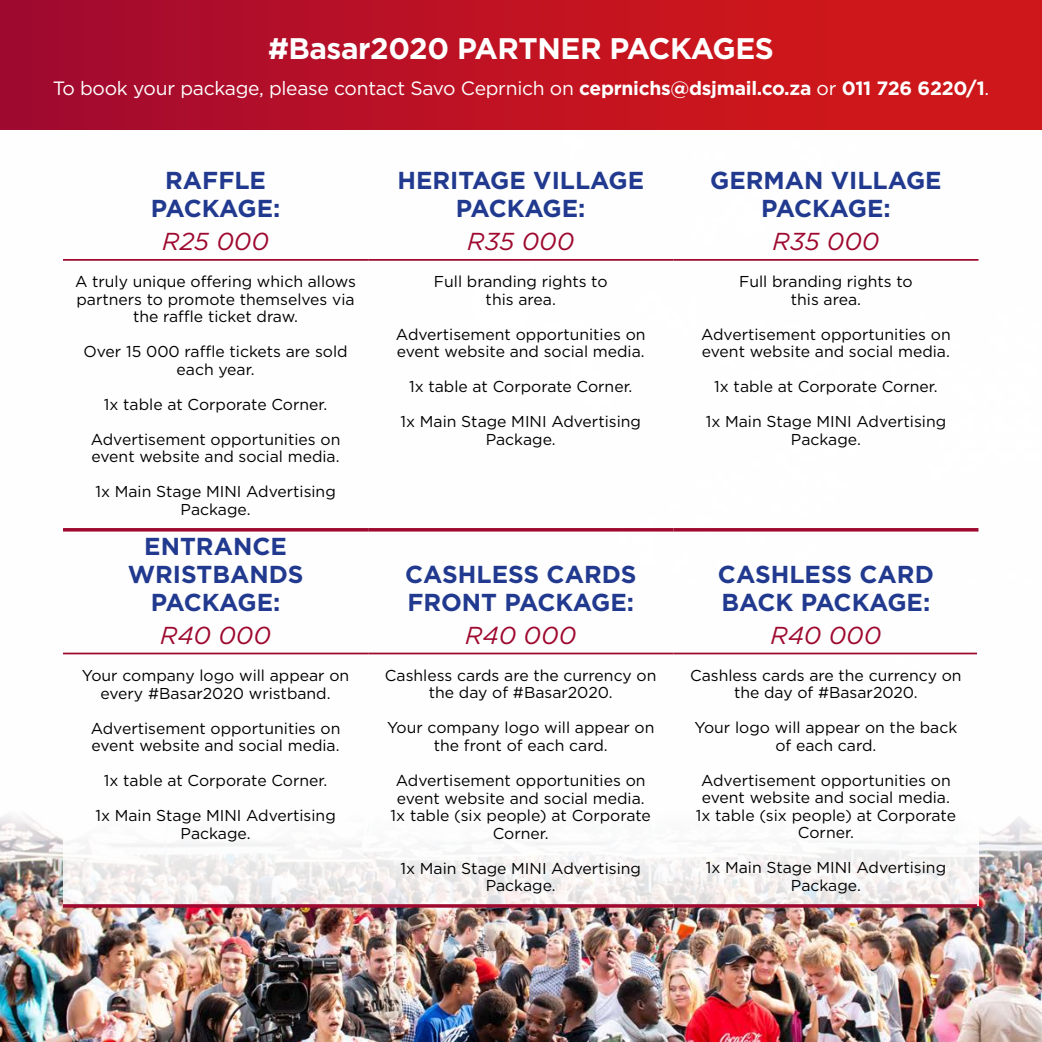
<style>
.page{position:relative;width:1042px;height:1042px;background:#fff}
.page>*{position:absolute;margin:0;border:0;box-sizing:border-box;transform-origin:0 0}
.t1{font:700 29.75px "Gotham";letter-spacing:-.015em;color:#fff}
.t2{font:700 24.5px/28px "Gotham";color:#213a8f;text-align:center}
.t3{font:italic 24.5px "Gotham";color:#9e092f}
.t4{font:19.25px "Gotham";letter-spacing:-.015em;color:#fff}
.t5{font:15.75px/17.5px "Gotham";color:#000;text-align:center}
.s1{font-weight:700}
</style>
<div class="page">
<img style="left:0;top:22px;width:1042px;height:1020px">
<div style="left:63px;top:63px;width:916px;height:842px;background:#fff"></div>
<div style="left:0;top:0;width:1041px;height:129px;background:linear-gradient(to right,#a40b30,#d61916)"></div>
<hr style="left:63px;top:259px;width:305px;height:2px;background:#9e092f">
<hr style="left:368px;top:259px;width:305px;height:2px;background:#9e092f">
<hr style="left:673px;top:259px;width:305px;height:2px;background:#9e092f">
<hr style="left:63px;top:528px;width:305px;height:3px;background:#9e092f">
<hr style="left:368px;top:528px;width:305px;height:3px;background:#9e092f">
<hr style="left:673px;top:528px;width:305px;height:3px;background:#9e092f">
<hr style="left:63px;top:652px;width:305px;height:2px;background:#9e092f">
<hr style="left:368px;top:652px;width:305px;height:2px;background:#9e092f">
<hr style="left:673px;top:652px;width:303px;height:2px;background:#9e092f">
<hr style="left:63px;top:904px;width:305px;height:3px;background:#9e092f">
<hr style="left:368px;top:904px;width:305px;height:3px;background:#9e092f">
<hr style="left:673px;top:904px;width:303px;height:3px;background:#9e092f">
<h1 class="t1" style="left:268px;top:31px;width:507px">#Basar2020 PARTNER PACKAGES</h1>
<p class="t4" style="left:53px;top:76px;width:938px">To book your package, please contact Savo Ceprnich on <span class="s1">ceprnichs@dsjmail.co.za</span> or <span class="s1">011 726 6220/1</span>.</p>
<h2 class="t2" style="left:151px;top:166px;width:131px">RAFFLE<br>PACKAGE:</h2>
<h2 class="t3" style="left:162px;top:228px;width:108px">R25 000</h2>
<p class="t5" style="left:75px;top:273px;width:283px">A truly unique offering which allows partners to promote themselves via the raffle ticket draw.</p>
<p class="t5" style="left:83px;top:343px;width:266px">Over 15 000 raffle tickets are sold each year.</p>
<p class="t5" style="left:104px;top:395px;width:225px">1x table at Corporate Corner.</p>
<p class="t5" style="left:91px;top:430px;width:251px;text-align:left">Advertisement opportunities on event website and social media.</p>
<p class="t5" style="left:95px;top:483px;width:242px">1x Main Stage MINI Advertising<br>Package.</p>
<h2 class="t2" style="left:128px;top:531px;width:177px">ENTRANCE<br>WRISTBANDS<br>PACKAGE:</h2>
<h2 class="t3" style="left:160px;top:621px;width:112px">R40 000</h2>
<p class="t5" style="left:82px;top:666px;width:269px">Your company logo will appear on every #Basar2020 wristband.</p>
<p class="t5" style="left:91px;top:719px;width:251px;text-align:left">Advertisement opportunities on event website and social media.</p>
<p class="t5" style="left:104px;top:771px;width:225px">1x table at Corporate Corner.</p>
<p class="t5" style="left:95px;top:806px;width:242px">1x Main Stage MINI Advertising<br>Package.</p>
<h2 class="t2" style="left:397px;top:166px;width:248px">HERITAGE VILLAGE<br>PACKAGE:</h2>
<h2 class="t3" style="left:467px;top:228px;width:108px">R35 000</h2>
<p class="t5" style="left:434px;top:273px;width:175px">Full branding rights to this area.</p>
<p class="t5" style="left:396px;top:325px;width:251px;text-align:left">Advertisement opportunities on event website and social media.</p>
<p class="t5" style="left:409px;top:378px;width:225px">1x table at Corporate Corner.</p>
<p class="t5" style="left:400px;top:413px;width:242px">1x Main Stage MINI Advertising<br>Package.</p>
<h2 class="t2" style="left:405px;top:559px;width:233px;text-align:left">CASHLESS CARDS<br>FRONT PACKAGE:</h2>
<h2 class="t3" style="left:465px;top:621px;width:112px">R40 000</h2>
<p class="t5" style="left:385px;top:666px;width:273px">Cashless cards are the currency on the day of #Basar2020.</p>
<p class="t5" style="left:387px;top:719px;width:269px">Your company logo will appear on the front of each card.</p>
<p class="t5" style="left:391px;top:771px;width:262px">Advertisement opportunities on event website and social media.<br>1x table (six people) at Corporate<br>Corner.</p>
<p class="t5" style="left:400px;top:859px;width:242px">1x Main Stage MINI Advertising<br>Package.</p>
<h2 class="t2" style="left:710px;top:166px;width:233px">GERMAN VILLAGE<br>PACKAGE:</h2>
<h2 class="t3" style="left:772px;top:228px;width:108px">R35 000</h2>
<p class="t5" style="left:739px;top:273px;width:175px">Full branding rights to this area.</p>
<p class="t5" style="left:701px;top:325px;width:251px;text-align:left">Advertisement opportunities on event website and social media.</p>
<p class="t5" style="left:714px;top:378px;width:225px">1x table at Corporate Corner.</p>
<p class="t5" style="left:706px;top:413px;width:242px">1x Main Stage MINI Advertising<br>Package.</p>
<h2 class="t2" style="left:718px;top:559px;width:217px;text-align:left">CASHLESS CARD<br>BACK PACKAGE:</h2>
<h2 class="t3" style="left:770px;top:621px;width:112px">R40 000</h2>
<p class="t5" style="left:690px;top:666px;width:273px">Cashless cards are the currency on the day of #Basar2020.</p>
<p class="t5" style="left:694px;top:719px;width:264px">Your logo will appear on the back of each card.</p>
<p class="t5" style="left:696px;top:771px;width:262px">Advertisement opportunities on event website and social media.<br>1x table (six people) at Corporate<br>Corner.</p>
<p class="t5" style="left:706px;top:859px;width:242px">1x Main Stage MINI Advertising<br>Package.</p>
</div>
